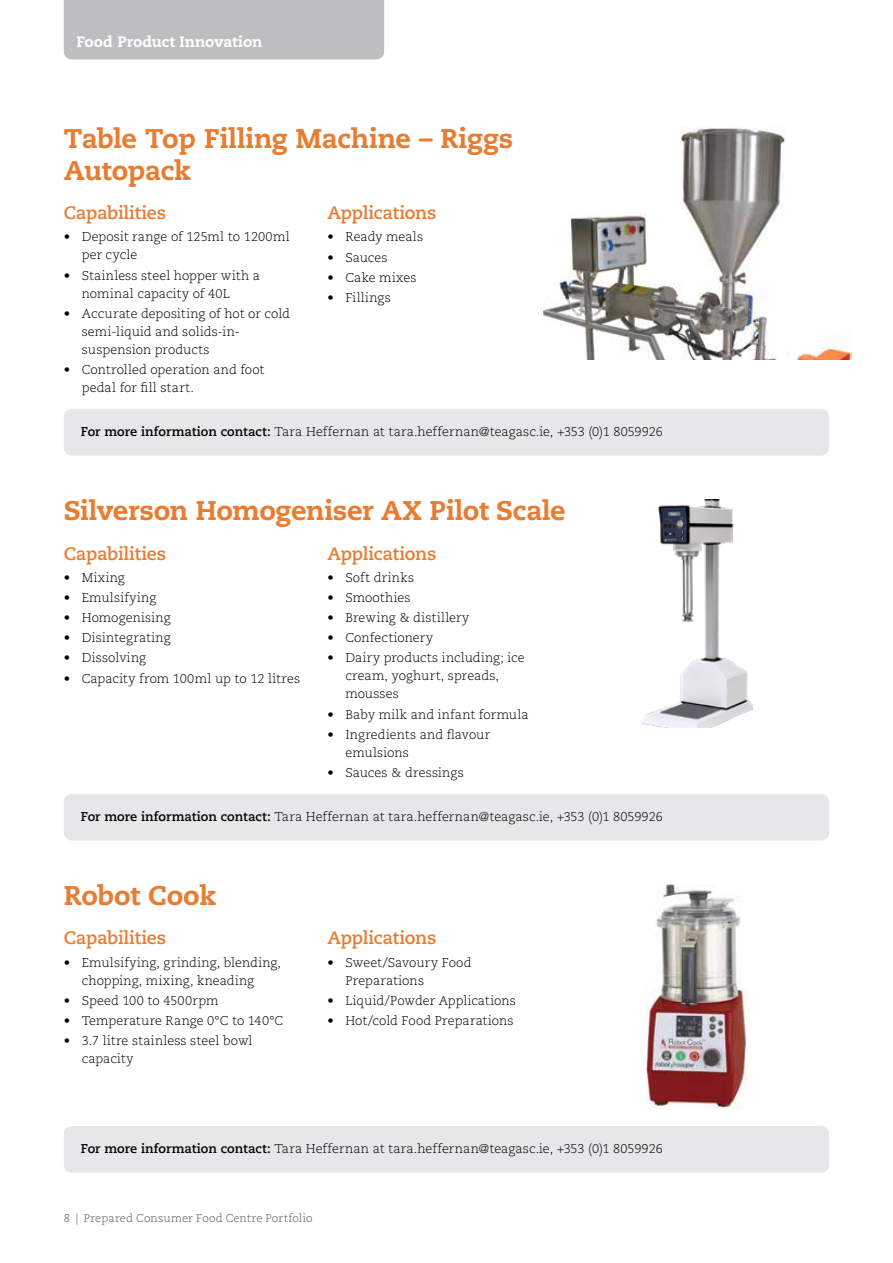
<style>
.page{position:relative;width:893px;height:1263px;background:#fff}
.page>*{position:absolute;margin:0;border:0;box-sizing:border-box;transform-origin:0 0}
.t1{font:800 27px/31.5px "Caecilia LT Std";letter-spacing:-.01em;color:#e87c30}
.t2{font:700 18px "Caecilia LT Std";letter-spacing:-.015em;color:#e87c30}
.t3{font:800 15px "Caecilia LT Std";color:#fff}
.t4{font:300 12.75px/18px "Caecilia LT Std";letter-spacing:.005em;color:#000}
.t5{font:300 12.75px "Caecilia LT Std";letter-spacing:.025em;color:#000}
.t6{font:300 11.25px "Caecilia LT Std";letter-spacing:.01em;color:#58595b}
.s1{font-weight:700}
</style>
<div class="page">
<div style="left:64px;top:0;width:320px;height:60px;background:#bcbec0"></div>
<img style="left:543px;top:128px;width:309px;height:231px">
<div style="left:64px;top:409px;width:765px;height:47px;background:#e6e7e8;border-radius:9px"></div>
<img style="left:642px;top:499px;width:111px;height:229px">
<div style="left:64px;top:794px;width:765px;height:46px;background:#e6e7e8;border-radius:9px"></div>
<img style="left:646px;top:884px;width:103px;height:225px">
<div style="left:64px;top:1126px;width:765px;height:47px;background:#e6e7e8;border-radius:9px"></div>
<p class="t3" style="left:77px;top:32px;width:187px">Food Product Innovation</p>
<h1 class="t1" style="left:64px;top:123px;width:451px">Table Top Filling Machine – Riggs<br>Autopack</h1>
<h2 class="t2" style="left:64px;top:202px;width:104px">Capabilities</h2>
<p class="t4" style="left:82px;top:228px;width:209px;text-indent:-18px">• Deposit range of 125ml to 1200ml per cycle</p>
<p class="t4" style="left:82px;top:266px;width:180px;text-indent:-18px">• Stainless steel hopper with a nominal capacity of 40L</p>
<p class="t4" style="left:82px;top:305px;width:210px;text-indent:-18px">• Accurate depositing of hot or cold semi-liquid and solids-in&shy;suspension products</p>
<p class="t4" style="left:82px;top:361px;width:184px;text-indent:-18px">• Controlled operation and foot pedal for fill start.</p>
<h2 class="t2" style="left:327px;top:202px;width:111px">Applications</h2>
<p class="t4" style="left:327px;top:228px;width:97px">• Ready meals</p>
<p class="t4" style="left:327px;top:248px;width:62px">• Sauces</p>
<p class="t4" style="left:327px;top:269px;width:91px">• Cake mixes</p>
<p class="t5" style="left:327px;top:290px;width:65px">• Fillings</p>
<p class="t4" style="left:81px;top:423px;width:584px"><span class="s1">For more information contact:</span> Tara Heffernan at tara.heffernan@teagasc.ie, +353 (0)1 8059926</p>
<h1 class="t1" style="left:64px;top:495px;width:503px">Silverson Homogeniser AX Pilot Scale</h1>
<h2 class="t2" style="left:64px;top:543px;width:104px">Capabilities</h2>
<p class="t4" style="left:64px;top:569px;width:62px">• Mixing</p>
<p class="t4" style="left:64px;top:589px;width:94px">• Emulsifying</p>
<p class="t4" style="left:64px;top:609px;width:108px">• Homogenising</p>
<p class="t4" style="left:64px;top:629px;width:108px">• Disintegrating</p>
<p class="t4" style="left:64px;top:649px;width:84px">• Dissolving</p>
<p class="t4" style="left:64px;top:669px;width:238px">• Capacity from 100ml up to 12 litres</p>
<h2 class="t2" style="left:327px;top:543px;width:111px">Applications</h2>
<p class="t4" style="left:327px;top:569px;width:88px">• Soft drinks</p>
<p class="t4" style="left:327px;top:589px;width:85px">• Smoothies</p>
<p class="t4" style="left:327px;top:609px;width:143px">• Brewing &amp; distillery</p>
<p class="t4" style="left:327px;top:629px;width:107px">• Confectionery</p>
<p class="t4" style="left:345px;top:649px;width:181px;text-indent:-18px">• Dairy products including; ice cream, yoghurt, spreads, mousses</p>
<p class="t4" style="left:327px;top:705px;width:203px">• Baby milk and infant formula</p>
<p class="t4" style="left:345px;top:725px;width:146px;text-indent:-18px">• Ingredients and flavour emulsions</p>
<p class="t4" style="left:327px;top:764px;width:138px">• Sauces &amp; dressings</p>
<p class="t4" style="left:81px;top:807px;width:583px"><span class="s1">For more information contact:</span> Tara Heffernan at tara.heffernan@teagasc.ie, +353 (0)1 8059926</p>
<h1 class="t1" style="left:64px;top:880px;width:154px">Robot Cook</h1>
<h2 class="t2" style="left:64px;top:927px;width:104px">Capabilities</h2>
<p class="t4" style="left:82px;top:954px;width:201px;text-indent:-18px">• Emulsifying, grinding, blending, chopping, mixing, kneading</p>
<p class="t4" style="left:64px;top:992px;width:156px">• Speed 100 to 4500rpm</p>
<p class="t4" style="left:64px;top:1012px;width:221px">• Temperature Range 0°C to 140°C</p>
<p class="t4" style="left:82px;top:1032px;width:172px;text-indent:-18px">• 3.7 litre stainless steel bowl capacity</p>
<h2 class="t2" style="left:327px;top:927px;width:111px">Applications</h2>
<p class="t4" style="left:345px;top:954px;width:128px;text-indent:-18px">• Sweet/Savoury Food<br>Preparations</p>
<p class="t4" style="left:327px;top:992px;width:190px">• Liquid/Powder Applications</p>
<p class="t4" style="left:327px;top:1012px;width:188px">• Hot/cold Food Preparations</p>
<p class="t4" style="left:81px;top:1140px;width:583px"><span class="s1">For more information contact:</span> Tara Heffernan at tara.heffernan@teagasc.ie, +353 (0)1 8059926</p>
<p class="t6" style="left:64px;top:1211px;width:250px">8 | Prepared Consumer Food Centre Portfolio</p>
</div>
